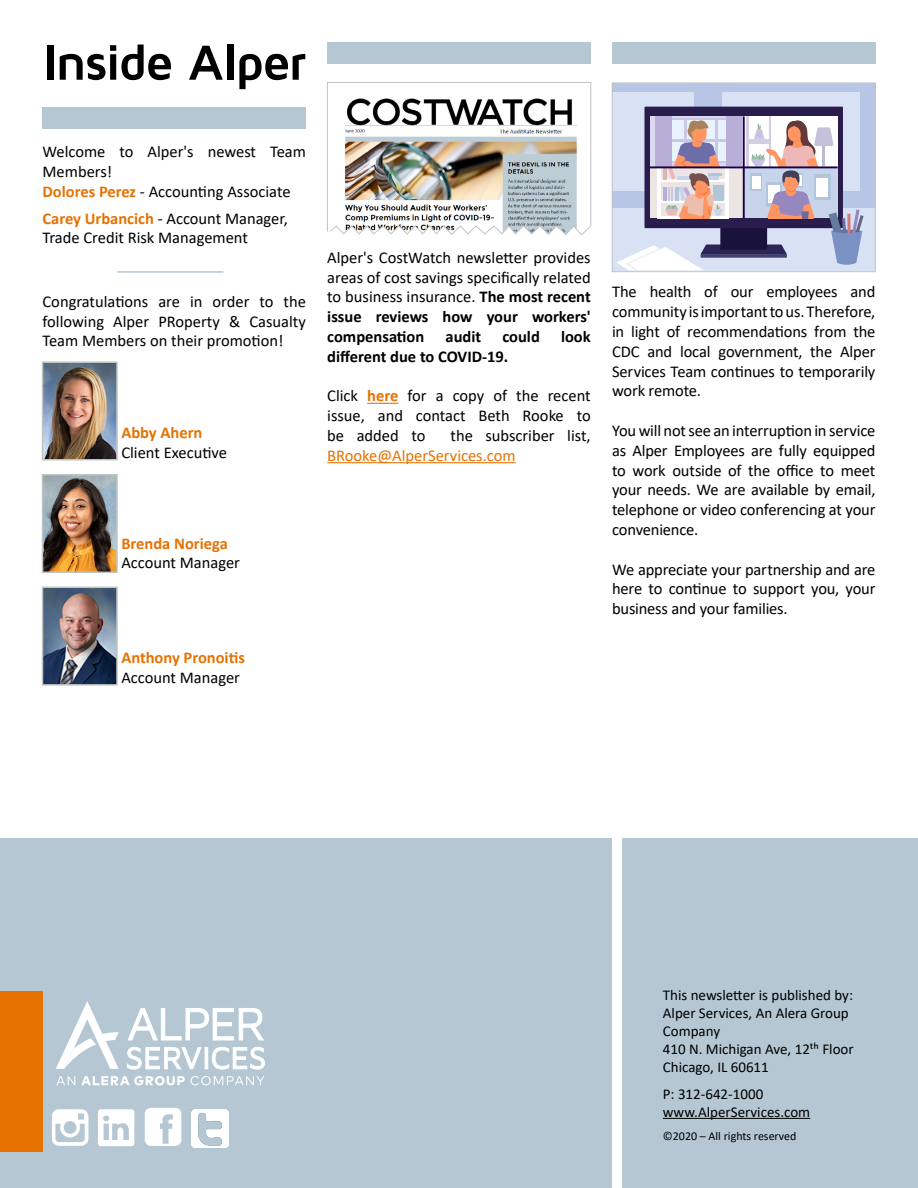
<style>
.page{position:relative;width:918px;height:1188px;background:#fff}
.page>*{position:absolute;margin:0;border:0;box-sizing:border-box;transform-origin:0 0}
.t1{font:700 51px "Maven Pro";letter-spacing:-.05em;color:#000}
.Headline_big{font:16.5px/19.8px "Calibri";color:#000;text-align:justify}
.t2{font:16.5px/19.8px "Calibri";color:#e67200}
.t3{font:700 16.5px "Calibri";color:#e67200}
.t4{font:700 16.5px "Calibri";color:#000}
.t5{font:15px/18px "Calibri";color:#000}
.t6{font:12px "Calibri";color:#000}
.s1{font-weight:700;color:#e67200}
.s2{font-weight:700}
.s3{color:#000}
</style>
<div class="page">
<div style="left:0;top:838px;width:612px;height:350px;background:#b5c7d3"></div>
<img style="left:345px;top:98px;width:232px;height:127px">
<div style="left:327px;top:82px;width:264px;height:157px;border:1px solid #c2c4c4"></div>
<div style="left:622px;top:838px;width:296px;height:350px;background:#b5c7d3"></div>
<img style="left:191px;top:1110px;width:37px;height:37px">
<hr style="left:663px;top:1118px;width:147px;height:1px;background:#000">
<svg style="left:98px;top:1109px;width:36px;height:37px"></svg>
<div style="left:146px;top:1109px;width:35px;height:36px;background:#fff;border-radius:5px"></div>
<div style="left:145px;top:1108px;width:36px;height:38px;border:2px solid #fff;border-radius:5px"></div>
<svg style="left:160px;top:1114px;width:13px;height:30px"></svg>
<div style="left:0;top:992px;width:43px;height:160px;background:#e67200"></div>
<svg style="left:52px;top:1109px;width:36px;height:37px"></svg>
<div style="left:43px;top:107px;width:263px;height:22px;background:#b5c7d3"></div>
<div style="left:612px;top:43px;width:263px;height:21px;background:#b5c7d3"></div>
<div style="left:612px;top:83px;width:263px;height:187px;background:#b7c6e5"></div>
<div style="left:612px;top:92px;width:82px;height:99px;background:#d9e2f4"></div>
<div style="left:722px;top:92px;width:138px;height:99px;background:#d9e2f4"></div>
<div style="left:612px;top:208px;width:263px;height:62px;background:#d9e2f4"></div>
<div style="left:645px;top:107px;width:198px;height:121px;background:#281d4c"></div>
<svg style="left:617px;top:116px;width:247px;height:154px"></svg>
<div style="left:612px;top:83px;width:263px;height:189px;border:1px solid #c2c4c4"></div>
<hr style="left:367px;top:403px;width:31px;height:1px;background:#e67200">
<hr style="left:327px;top:462px;width:189px;height:1px;background:#e67200">
<div style="left:327px;top:43px;width:264px;height:21px;background:#b5c7d3"></div>
<svg style="left:327px;top:225px;width:265px;height:14px"></svg>
<svg style="left:128px;top:1008px;width:136px;height:32px"></svg>
<svg style="left:127px;top:1047px;width:74px;height:22px"></svg>
<hr style="left:205px;top:1047px;width:3px;height:22px;background:#fff">
<svg style="left:212px;top:1047px;width:53px;height:22px"></svg>
<svg style="left:56px;top:1001px;width:63px;height:68px"></svg>
<svg style="left:56px;top:1076px;width:19px;height:9px"></svg>
<svg style="left:81px;top:1076px;width:104px;height:9px"></svg>
<svg style="left:191px;top:1076px;width:74px;height:9px"></svg>
<img style="left:45px;top:364px;width:70px;height:94px">
<div style="left:42px;top:361px;width:76px;height:100px;border:2px solid #c2c4c4"></div>
<img style="left:45px;top:477px;width:70px;height:93px">
<div style="left:42px;top:474px;width:76px;height:99px;border:2px solid #c2c4c4"></div>
<img style="left:45px;top:590px;width:70px;height:93px">
<div style="left:42px;top:587px;width:76px;height:99px;border:2px solid #c2c4c4"></div>
<hr style="left:117px;top:271px;width:106px;height:2px;background:#b5c7d3">
<p class="t1" style="left:43px;top:36px;width:266px">Inside Alper</p>
<p class="Headline_big" style="left:43px;top:142px;width:265px">Welcome to Alper's newest Team<br>Members!</p>
<p class="Headline_big" style="left:43px;top:181px;width:250px"><span class="s1">Dolores Perez</span> - Accounting Associate</p>
<p class="Headline_big" style="left:43px;top:208px;width:247px"><span class="s1">Carey Urbancich</span> - Account Manager,<br>Trade Credit Risk Management</p>
<p class="Headline_big" style="left:43px;top:291px;width:265px">Congratulations are in order to the following Alper PRoperty &amp; Casualty Team Members on their promotion!</p>
<p class="t3" style="left:121px;top:421px;width:83px">Abby Ahern</p>
<p class="Headline_big" style="left:121px;top:442px;width:107px">Client Executive</p>
<p class="t3" style="left:121px;top:531px;width:108px">Brenda Noriega</p>
<p class="Headline_big" style="left:121px;top:553px;width:120px">Account Manager</p>
<p class="t3" style="left:121px;top:646px;width:125px">Anthony Pronoitis</p>
<p class="Headline_big" style="left:121px;top:667px;width:120px">Account Manager</p>
<p class="Headline_big" style="left:327px;top:247px;width:265px">Alper's CostWatch newsletter provides areas of cost savings specifically related to business insurance. <span class="s2">The most recent issue reviews how your workers' compensation</span></p>
<p class="t4" style="left:446px;top:325px;width:37px">audit</p>
<p class="t4" style="left:502px;top:325px;width:39px">could</p>
<p class="t4" style="left:561px;top:325px;width:31px">look</p>
<p class="t4" style="left:327px;top:345px;width:183px">different due to COVID-19.</p>
<p class="Headline_big" style="left:327px;top:386px;width:265px">Click <span class="s1">here</span> for a copy of the recent issue, and contact Beth Rooke to be added to</p>
<p class="t2" style="left:327px;top:425px;width:265px;text-indent:123px"><span class="s3">the subscriber list,<br></span>BRooke@AlperServices.com</p>
<p class="Headline_big" style="left:612px;top:282px;width:265px">The health of our employees and community is important to us. Therefore, in light of recommendations from the CDC and local government, the Alper Services Team continues to temporarily work remote.</p>
<p class="Headline_big" style="left:612px;top:420px;width:265px">You will not see an interruption in service as Alper Employees are fully equipped to work outside of the office to meet your needs. We are available by email, telephone or video conferencing at your convenience.</p>
<p class="Headline_big" style="left:612px;top:559px;width:265px">We appreciate your partnership and are here to continue to support you, your business and your families.</p>
<p class="t5" style="left:663px;top:985px;width:192px">This newsletter is published by:<br>Alper Services, An Alera Group<br>Company<br>410 N. Michigan Ave, 12th Floor<br>Chicago, IL 60611</p>
<p class="t5" style="left:663px;top:1084px;width:149px">P: 312-642-1000 www.AlperServices.com</p>
<p class="t6" style="left:663px;top:1128px;width:135px">©2020 – All rights reserved</p>
</div>
